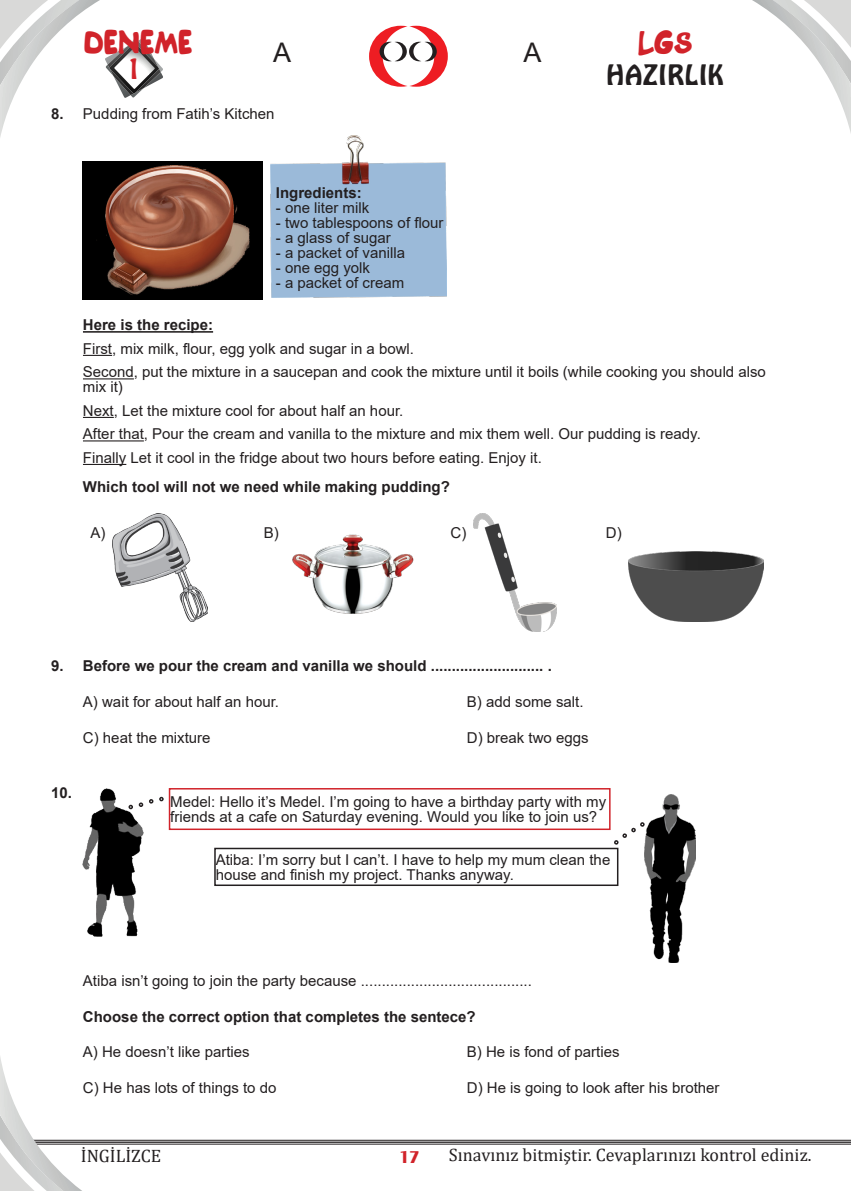
<style>
.page{position:relative;width:851px;height:1191px;background:#fff}
.page>*{position:absolute;margin:0;border:0;box-sizing:border-box;transform-origin:0 0}
.t1{font:27px "BIP";color:#d1232a}
.t2{font:27px "Hobo BT";color:#231f20}
.t3{font:27px "Arial";color:#231f20}
.t4{font:27px "Hobo BT";color:#d1232a}
.t5{font:18px "Cambria Math";color:#231f20}
.t6{font:700 18px "Exotic 350 BT";color:#d1232a}
.Soru_Regular{font:15px/15px "Arial";color:#231f20}
.Soru_Regular-2{font:700 15px "Arial";color:#231f20}
.Dortlu_yan_yana{font:15px "Arial";color:#231f20}
.s1{font-weight:700}
</style>
<div class="page">
<hr style="left:21px;top:1140px;width:829px;height:1px;background:#231f20">
<hr style="left:21px;top:1141px;width:829px;height:1px;background:#231f20">
<hr style="left:21px;top:1143px;width:829px;height:1px;background:#231f20">
<svg style="left:752px;top:0;width:98px;height:129px"></svg>
<svg style="left:0;top:0;width:163px;height:137px"></svg>
<svg style="left:0;top:1057px;width:87px;height:134px"></svg>
<svg style="left:369px;top:26px;width:79px;height:61px"></svg>
<hr style="left:83px;top:331px;width:130px;height:2px;background:#231f20">
<svg style="left:83px;top:355px;width:29px;height:1px"></svg>
<hr style="left:83px;top:378px;width:51px;height:1px;background:#231f20">
<hr style="left:83px;top:417px;width:31px;height:1px;background:#231f20">
<hr style="left:83px;top:440px;width:61px;height:1px;background:#231f20">
<hr style="left:83px;top:464px;width:43px;height:1px;background:#231f20">
<img style="left:83px;top:162px;width:180px;height:137px">
<img style="left:270px;top:135px;width:176px;height:163px">
<img style="left:292px;top:534px;width:122px;height:80px">
<img style="left:473px;top:514px;width:83px;height:118px">
<img style="left:628px;top:551px;width:135px;height:70px">
<img style="left:113px;top:514px;width:95px;height:107px">
<img style="left:644px;top:794px;width:51px;height:168px">
<img style="left:83px;top:788px;width:60px;height:148px">
<div style="left:214px;top:847px;width:404px;height:39px;border:2px solid #231f20"></div>
<svg style="left:128px;top:804px;width:5px;height:5px"></svg>
<svg style="left:139px;top:802px;width:4px;height:5px"></svg>
<div style="left:169px;top:788px;width:441px;height:42px;border:2px solid #d1232a"></div>
<svg style="left:149px;top:799px;width:4px;height:4px"></svg>
<svg style="left:159px;top:797px;width:5px;height:4px"></svg>
<svg style="left:614px;top:822px;width:30px;height:23px"></svg>
<p class="t1" style="left:84px;top:22px;width:110px">DENEME</p>
<p class="t4" style="left:127px;top:52px;width:16px">1</p>
<p class="t3" style="left:273px;top:34px;width:20px">A</p>
<p class="t3" style="left:523px;top:34px;width:20px">A</p>
<p class="Soru_Regular" style="left:51px;top:106px;width:225px"><span class="s1">8.</span> Pudding from Fatih’s Kitchen</p>
<p class="Soru_Regular-2" style="left:276px;top:182px;width:87px">Ingredients:</p>
<p class="Soru_Regular" style="left:276px;top:200px;width:95px">- one liter milk</p>
<p class="Soru_Regular" style="left:276px;top:215px;width:169px">- two tablespoons of flour</p>
<p class="Soru_Regular" style="left:276px;top:230px;width:117px">- a glass of sugar</p>
<p class="Soru_Regular" style="left:276px;top:245px;width:131px">- a packet of vanilla</p>
<p class="Soru_Regular" style="left:276px;top:260px;width:96px">- one egg yolk</p>
<p class="Soru_Regular" style="left:276px;top:275px;width:130px">- a packet of cream</p>
<p class="t1" style="left:637px;top:22px;width:56px">LGS</p>
<p class="t2" style="left:605px;top:58px;width:119px">HAZIRLIK</p>
<p class="Soru_Regular-2" style="left:83px;top:314px;width:132px">Here is the recipe:</p>
<p class="Soru_Regular" style="left:83px;top:341px;width:332px">First, mix milk, flour, egg yolk and sugar in a bowl.</p>
<p class="Soru_Regular" style="left:83px;top:364px;width:684px">Second, put the mixture in a saucepan and cook the mixture until it boils (while cooking you should also mix it)</p>
<p class="Soru_Regular" style="left:83px;top:403px;width:322px">Next, Let the mixture cool for about half an hour.</p>
<p class="Soru_Regular" style="left:83px;top:426px;width:619px">After that, Pour the cream and vanilla to the mixture and mix them well. Our pudding is ready.</p>
<p class="Soru_Regular" style="left:83px;top:450px;width:460px">Finally Let it cool in the fridge about two hours before eating. Enjoy it.</p>
<p class="Soru_Regular-2" style="left:83px;top:476px;width:368px">Which tool will not we need while making pudding?</p>
<p class="Soru_Regular" style="left:90px;top:525px;width:16px">A)</p>
<p class="Soru_Regular" style="left:264px;top:525px;width:16px">B)</p>
<p class="Soru_Regular" style="left:450px;top:525px;width:17px">C)</p>
<p class="Soru_Regular" style="left:605px;top:525px;width:17px">D)</p>
<p class="Soru_Regular-2" style="left:51px;top:655px;width:502px">9. Before we pour the cream and vanilla we should ........................... .</p>
<p class="Dortlu_yan_yana" style="left:83px;top:691px;width:197px">A) wait for about half an hour.</p>
<p class="Dortlu_yan_yana" style="left:467px;top:691px;width:118px">B) add some salt.</p>
<p class="Dortlu_yan_yana" style="left:83px;top:727px;width:129px">C) heat the mixture</p>
<p class="Dortlu_yan_yana" style="left:467px;top:727px;width:123px">D) break two eggs</p>
<p class="Soru_Regular-2" style="left:51px;top:782px;width:22px">10.</p>
<p class="Soru_Regular" style="left:170px;top:794px;width:437px">Medel: Hello it’s Medel. I’m going to have a birthday party with my friends at a cafe on Saturday evening. Would you like to join us?</p>
<p class="Soru_Regular" style="left:216px;top:852px;width:396px">Atiba: I’m sorry but I can’t. I have to help my mum clean the house and finish my project. Thanks anyway.</p>
<p class="Soru_Regular" style="left:83px;top:973px;width:450px">Atiba isn’t going to join the party because .........................................</p>
<p class="Soru_Regular-2" style="left:83px;top:1005px;width:394px">Choose the correct option that completes the sentece?</p>
<p class="Dortlu_yan_yana" style="left:83px;top:1041px;width:168px">A) He doesn’t like parties</p>
<p class="Dortlu_yan_yana" style="left:467px;top:1041px;width:154px">B) He is fond of parties</p>
<p class="Dortlu_yan_yana" style="left:83px;top:1077px;width:195px">C) He has lots of things to do</p>
<p class="Dortlu_yan_yana" style="left:467px;top:1077px;width:254px">D) He is going to look after his brother</p>
<p class="t5" style="left:81px;top:1145px;width:82px">İNGİLİZCE</p>
<p class="t6" style="left:399px;top:1145px;width:22px">17</p>
<p class="t5" style="left:449px;top:1144px;width:364px">Sınavınız bitmiştir. Cevaplarınızı kontrol ediniz.</p>
</div>
